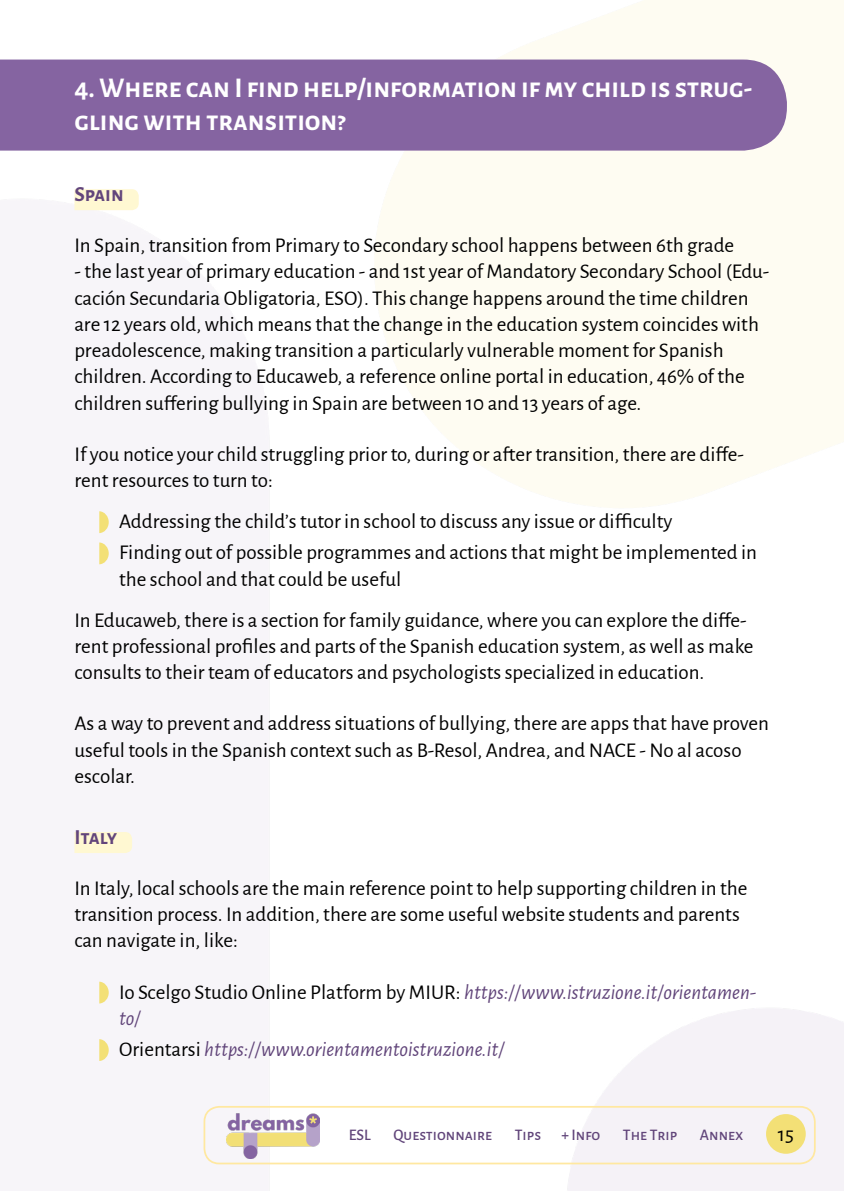
<style>
.page{position:relative;width:844px;height:1191px;background:#fff}
.page>*{position:absolute;margin:0;border:0;box-sizing:border-box;transform-origin:0 0}
.t1{font:700 28px/33.2px "Alegreya Sans SC";color:#fff}
.t2{font:21px/26.2px "Alegreya Sans";color:#000}
.t3{font:italic 21px/26.2px "Alegreya Sans";color:#61457a}
.t4{font:700 21px "Alegreya Sans SC";letter-spacing:-.005em;color:#62457b}
.t5{font:21px "Alegreya Sans SC";color:#000}
.t6{font:500 15.75px "Alegreya Sans SC";color:#61457a}
.s1{font-style:normal;color:#000}
</style>
<div class="page">
<div style="left:203px;top:1106px;width:612px;height:58px;border:2px solid #ffe8a0;border-radius:15px"></div>
<img style="left:226px;top:1113px;width:93px;height:46px">
<div style="left:765px;top:1114px;width:40px;height:39px;background:#f3e076;border-radius:50%"></div>
<div style="left:0;top:60px;width:786px;height:91px;background:#8564a1"></div>
<svg style="left:74px;top:189px;width:65px;height:21px"></svg>
<svg style="left:74px;top:832px;width:58px;height:21px"></svg>
<svg style="left:99px;top:511px;width:10px;height:22px"></svg>
<svg style="left:99px;top:542px;width:10px;height:22px"></svg>
<svg style="left:99px;top:981px;width:10px;height:22px"></svg>
<svg style="left:99px;top:1039px;width:10px;height:22px"></svg>
<h1 class="t1" style="left:74px;top:69px;width:679px">4. Where can I find help/information if my child is strug&shy;gling with transition?</h1>
<p class="t4" style="left:74px;top:179px;width:51px">Spain</p>
<p class="t2" style="left:74px;top:231px;width:661px">In Spain, transition from Primary to Secondary school happens between 6th grade</p>
<p class="t2" style="left:74px;top:257px;width:696px">- the last year of primary education - and 1st year of Mandatory Secondary School (Edu&shy;cación Secundaria Obligatoria, ESO). This change happens around the time children are 12 years old, which means that the change in the education system coincides with preadolescence, making transition a particularly vulnerable moment for Spanish children. According to Educaweb, a reference online portal in education, 46% of the children suffering bullying in Spain are between 10 and 13 years of age.</p>
<p class="t2" style="left:74px;top:440px;width:670px">If you notice your child struggling prior to, during or after transition, there are diffe&shy;rent resources to turn to:</p>
<p class="t2" style="left:119px;top:504px;width:639px;line-height:31.2px">Addressing the child’s tutor in school to discuss any issue or difficulty<br>Finding out of possible programmes and actions that might be implemented in</p>
<p class="t2" style="left:74px;top:557px;width:673px;line-height:41.1px;text-indent:45px">the school and that could be useful<br>In Educaweb, there is a section for family guidance, where you can explore the diffe-</p>
<p class="t2" style="left:74px;top:632px;width:680px">rent professional profiles and parts of the Spanish education system, as well as make consults to their team of educators and psychologists specialized in education.</p>
<p class="t2" style="left:74px;top:709px;width:695px">As a way to prevent and address situations of bullying, there are apps that have proven useful tools in the Spanish context such as B-Resol, Andrea, and NACE - No al acoso escolar.</p>
<p class="t4" style="left:74px;top:821px;width:44px">Italy</p>
<p class="t2" style="left:74px;top:874px;width:674px">In Italy, local schools are the main reference point to help supporting children in the transition process. In addition, there are some useful website students and parents can navigate in, like:</p>
<p class="t3" style="left:119px;top:977px;width:638px"><span class="s1">Io Scelgo Studio Online Platform by MIUR:</span> https://www.istruzione.it/orientamen&shy;to/</p>
<p class="t3" style="left:119px;top:1035px;width:386px"><span class="s1">Orientarsi</span> https://www.orientamentoistruzione.it/</p>
<p class="t6" style="left:348px;top:1124px;width:24px">ESL</p>
<p class="t6" style="left:393px;top:1124px;width:100px">Questionnaire</p>
<p class="t6" style="left:514px;top:1124px;width:28px">Tips</p>
<p class="t6" style="left:561px;top:1124px;width:40px">+ Info</p>
<p class="t6" style="left:622px;top:1124px;width:56px">The Trip</p>
<p class="t6" style="left:699px;top:1124px;width:45px">Annex</p>
<p class="t5" style="left:777px;top:1119px;width:18px">15</p>
</div>
